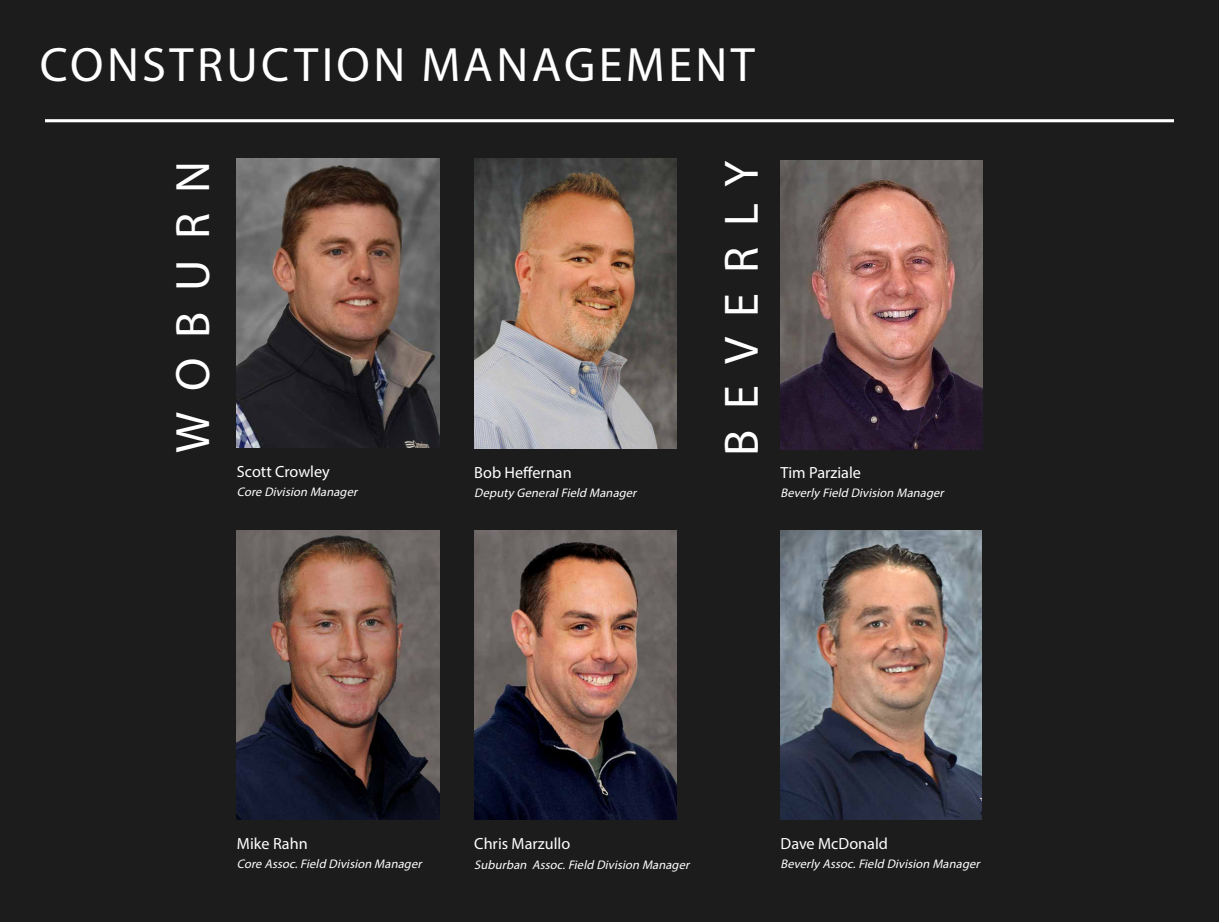
<style>
.page{position:relative;width:1219px;height:922px;background:#1c1c1c}
.page>*{position:absolute;margin:0;border:0;box-sizing:border-box;transform-origin:0 0}
.t1{font:48.5px "Myriad Pro";letter-spacing:.07em;color:#fff}
.t2{font:48.5px "Myriad Pro";letter-spacing:.42em;color:#fff}
.t3{font:16.19px "Myriad Pro";color:#fff}
.t4{font:italic 12.5px "Myriad Pro";color:#fff}
</style>
<div class="page">
<img style="left:474px;top:531px;width:202px;height:288px">
<img style="left:237px;top:531px;width:202px;height:288px">
<hr style="left:45px;top:119px;width:1129px;height:3px;background:#fff">
<img style="left:474px;top:159px;width:203px;height:289px">
<img style="left:780px;top:160px;width:203px;height:289px">
<img style="left:237px;top:159px;width:202px;height:289px">
<img style="left:780px;top:531px;width:201px;height:288px">
<h1 class="t1" style="left:40px;top:35px;width:717px">CONSTRUCTION MANAGEMENT</h1>
<h1 class="t1" style="left:163px;top:453px;width:293px;rotate:-90deg">WOBURN</h1>
<h1 class="t2" style="left:712px;top:456px;width:296px;rotate:-90deg">BEVERLY</h1>
<p class="t3" style="left:237px;top:462px;width:94px">Scott Crowley</p>
<p class="t4" style="left:237px;top:484px;width:125px">Core Division Manager</p>
<p class="t3" style="left:474px;top:462px;width:99px">Bob Heffernan</p>
<p class="t4" style="left:474px;top:485px;width:167px">Deputy GeneralField Manager</p>
<p class="t3" style="left:780px;top:462px;width:82px">Tim Parziale</p>
<p class="t4" style="left:780px;top:485px;width:168px">Beverly Field Division Manager</p>
<p class="t3" style="left:237px;top:834px;width:72px">Mike Rahn</p>
<p class="t4" style="left:237px;top:856px;width:189px">Core Assoc.Field Division Manager</p>
<p class="t3" style="left:474px;top:834px;width:98px">Chris Marzullo</p>
<p class="t4" style="left:474px;top:857px;width:220px">Suburban Assoc.Field Division Manager</p>
<p class="t3" style="left:780px;top:834px;width:109px">Dave McDonald</p>
<p class="t4" style="left:780px;top:856px;width:204px">Beverly Assoc.Field Division Manager</p>
</div>
